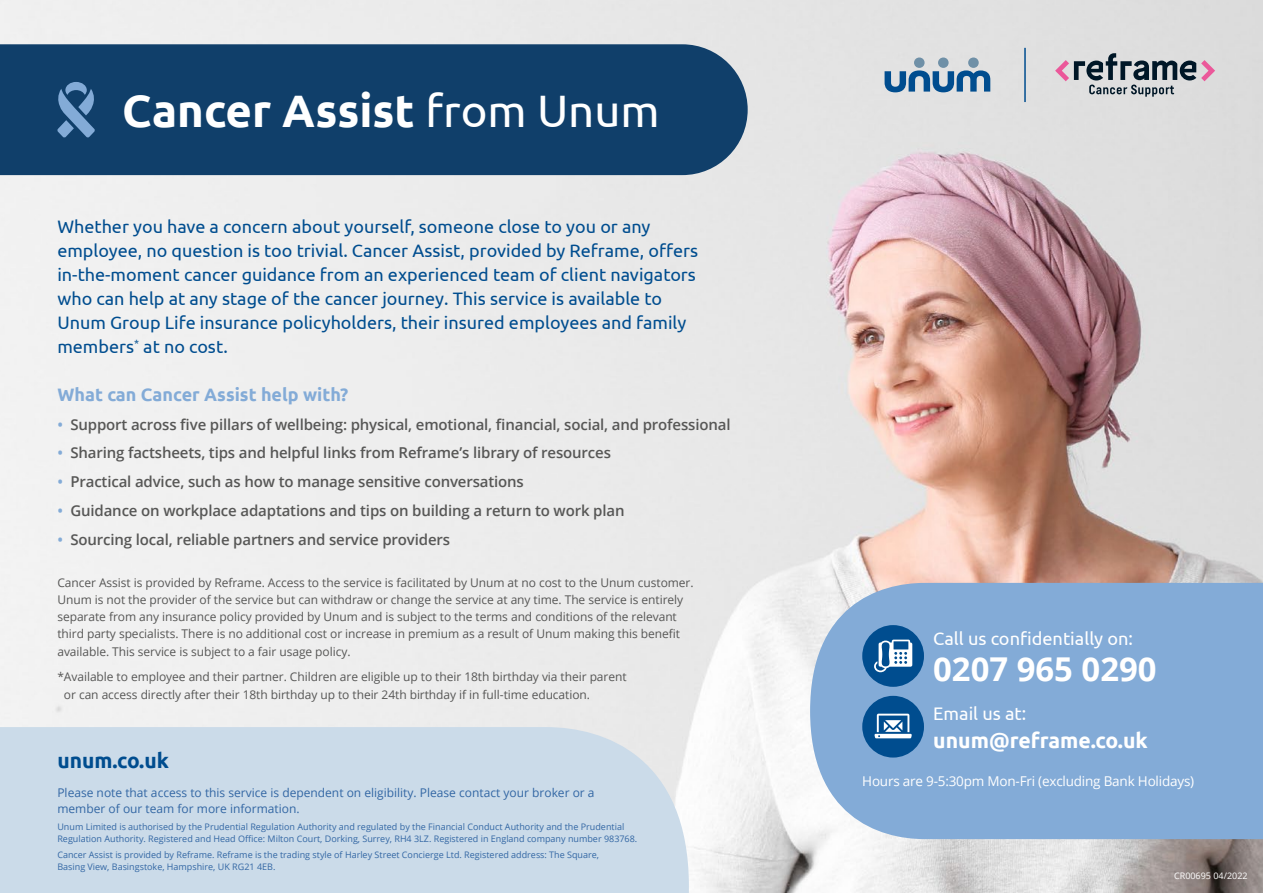
<style>
.page{position:relative;width:1263px;height:893px;background:#fff}
.page>*{position:absolute;margin:0;border:0;box-sizing:border-box;transform-origin:0 0}
.t1{font:700 45.45px "Ubuntu";color:#fff}
.t2{font:700 32.85px "Open Sans";color:#fff}
.t3{font:700 21.15px "Ubuntu";color:#fff}
.t4{font:700 21px "Ubuntu";color:#004d8f}
.t5{font:18.15px "Ubuntu";color:#fff}
.t6{font:18px/24px "Ubuntu";color:#004d8f}
.t7{font:700 18px "Ubuntu";color:#83abd7}
.t8{font:600 15px "Open Sans";letter-spacing:-.01em;color:#575756}
.t9{font:13.5px "Open Sans";letter-spacing:-.015em;color:#fff}
.t10{font:12px/17.2px "Open Sans";letter-spacing:-.005em;color:#575756}
.t11{font:12px/16.5px "Open Sans";color:#3367a4}
.t12{font:9px/12px "Open Sans";color:#3367a4}
.t13{font:9px "Open Sans";color:#fff}
.s1{font-weight:400}
.s2{color:#83abd7}
</style>
<div class="page">
<img style="left:0;top:0;width:1263px;height:893px">
<div style="left:0;top:44px;width:748px;height:131px;background:#103f6a"></div>
<div style="left:0;top:727px;width:689px;height:166px;background:#cbdbe9"></div>
<hr style="left:1024px;top:48px;width:2px;height:54px;background:#004d8f">
<svg style="left:884px;top:70px;width:106px;height:22px;background:#638eb3"></svg>
<div style="left:914px;top:58px;width:10px;height:10px;background:#6f90a7;border-radius:50%"></div>
<div style="left:938px;top:58px;width:10px;height:10px;background:#6f90a7;border-radius:50%"></div>
<div style="left:968px;top:58px;width:11px;height:10px;background:#6f90a7;border-radius:50%"></div>
<svg style="left:53px;top:82px;width:46px;height:56px;background:#406c97"></svg>
<div style="left:810px;top:583px;width:453px;height:256px;background:#83abd7"></div>
<div style="left:862px;top:625px;width:62px;height:62px;background:#004d8f;border-radius:50%"></div>
<svg style="left:874px;top:640px;width:38px;height:32px"></svg>
<div style="left:862px;top:696px;width:62px;height:61px;background:#004d8f;border-radius:50%"></div>
<svg style="left:874px;top:714px;width:38px;height:24px"></svg>
<svg style="left:1055px;top:53px;width:160px;height:44px;background:#aaaab0"></svg>
<h1 class="t1" style="left:122px;top:84px;width:539px">Cancer Assist <span class="s1">from Unum</span></h1>
<p class="t6" style="left:57px;top:214px;width:642px">Whether you have a concern about yourself, someone close to you or any employee, no question is too trivial. Cancer Assist, provided by Reframe, offers in-the-moment cancer guidance from an experienced team of client navigators who can help at any stage of the cancer journey. This service is available to Unum Group Life insurance policyholders, their insured employees and family members<sup>*</sup> at no cost.</p>
<h3 class="t7" style="left:57px;top:383px;width:293px">What can Cancer Assist help with?</h3>
<p class="t8" style="left:57px;top:414px;width:675px"><span class="s2">•</span> Support across five pillars of wellbeing: physical, emotional, financial, social, and professional</p>
<p class="t8" style="left:57px;top:443px;width:555px"><span class="s2">•</span> Sharing factsheets, tips and helpful links from Reframe’s library of resources</p>
<p class="t8" style="left:57px;top:471px;width:468px"><span class="s2">•</span> Practical advice, such as how to manage sensitive conversations</p>
<p class="t8" style="left:57px;top:500px;width:569px"><span class="s2">•</span> Guidance on workplace adaptations and tips on building a return to work plan</p>
<p class="t8" style="left:57px;top:529px;width:394px"><span class="s2">•</span> Sourcing local, reliable partners and service providers</p>
<p class="t10" style="left:57px;top:573px;width:638px">Cancer Assist is provided by Reframe. Access to the service is facilitated by Unum at no cost to the Unum customer.<br>Unum is not the provider of the service but can withdraw or change the service at any time. The service is entirely separate from any insurance policy provided by Unum and is subject to the terms and conditions of the relevant third party specialists. There is no additional cost or increase in premium as a result of Unum making this benefit available. This service is subject to a fair usage policy.</p>
<p class="t10" style="left:64px;top:668px;width:564px;text-indent:-7px">*Available to employee and their partner. Children are eligible up to their 18th birthday via their parent or can access directly after their 18th birthday up to their 24th birthday if in full-time education.</p>
<h3 class="t4" style="left:57px;top:748px;width:113px">unum.co.uk</h3>
<p class="t11" style="left:57px;top:784px;width:539px">Please note that access to this service is dependent on eligibility. Please contact your broker or a member of our team for more information.</p>
<p class="t12" style="left:57px;top:820px;width:581px">Unum Limited is authorised by the Prudential Regulation Authority and regulated by the Financial Conduct Authority and the Prudential<br>Regulation Authority. Registered and Head Office: Milton Court, Dorking, Surrey, RH4 3LZ. Registered in England company number 983768.</p>
<p class="t12" style="left:57px;top:848px;width:543px">Cancer Assist is provided by Reframe. Reframe is the trading style of Harley Street Concierge Ltd. Registered address: The Square,<br>Basing View, Basingstoke, Hampshire, UK RG21 4EB.</p>
<h3 class="t5" style="left:933px;top:627px;width:201px">Call us confidentially on:</h3>
<h2 class="t2" style="left:933px;top:646px;width:225px">0207 965 0290</h2>
<h3 class="t5" style="left:933px;top:702px;width:95px">Email us at:</h3>
<h3 class="t3" style="left:933px;top:727px;width:216px">unum@reframe.co.uk</h3>
<p class="t9" style="left:862px;top:771px;width:333px">Hours are 9-5:30pm Mon-Fri (excluding Bank Holidays)</p>
<p class="t13" style="left:1174px;top:870px;width:75px">CR00695 04/2022</p>
</div>
